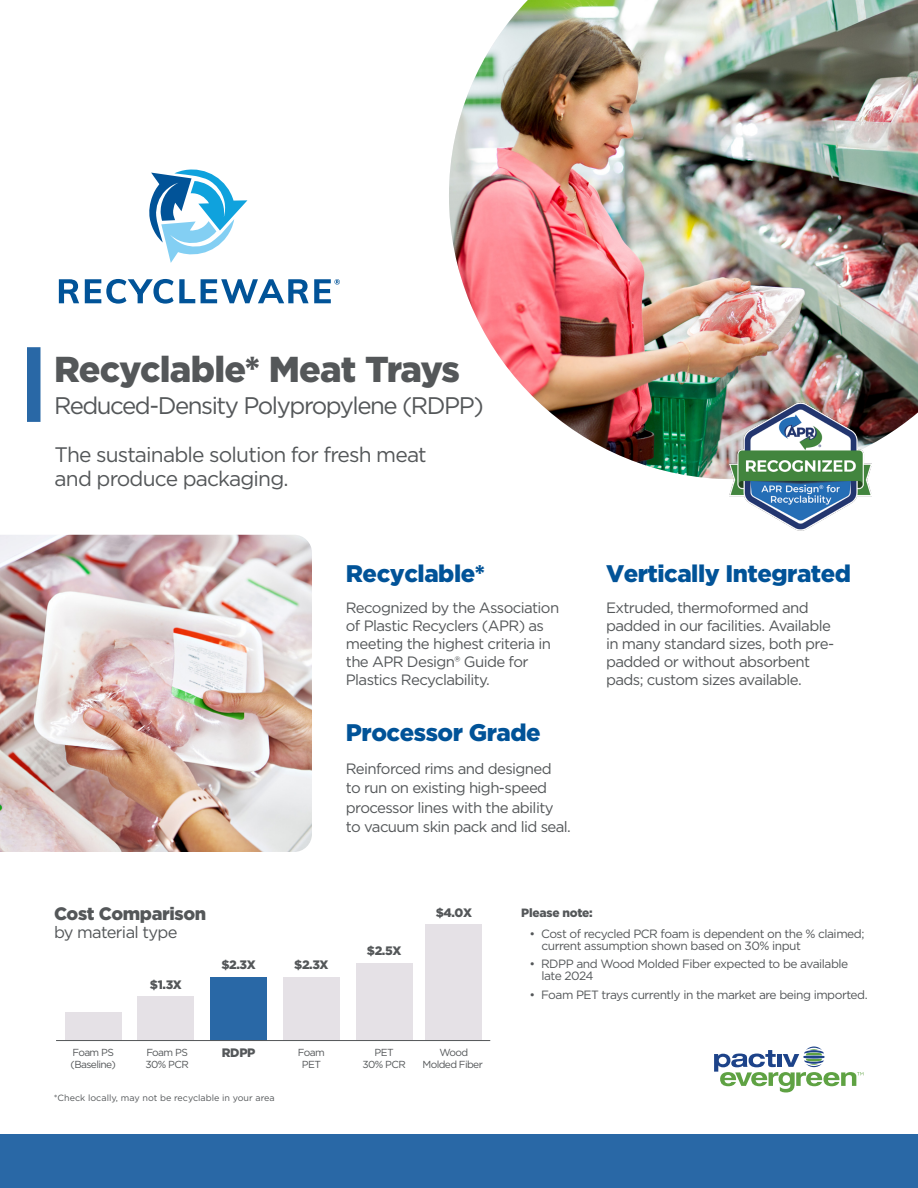
<style>
.page{position:relative;width:918px;height:1188px;background:#fff}
.page>*{position:absolute;margin:0;border:0;box-sizing:border-box;transform-origin:0 0}
.Subhead{font:900 36px "Gotham";letter-spacing:-.025em;color:#545759}
.Benefit_Subhead{font:900 24px "Gotham";letter-spacing:-.02em;color:#015398}
.Subhead-2{font:24px "Gotham";letter-spacing:-.06em;color:#545759}
._1P_Intro_Copy{font:21px/24px "Gotham";letter-spacing:-.04em;color:#545759}
.Section_Header{font:900 18px "Gotham";letter-spacing:-.02em;color:#545759}
.Section_Header-2{font:16.5px "Gotham";letter-spacing:-.04em;color:#545759}
.Benefit_Subhead-2{font:15px/18px "Gotham";letter-spacing:-.04em;color:#545759}
.Benefit_Copy{font:15px/19.5px "Gotham";letter-spacing:-.04em;color:#545759}
.t1{font:900 12.3px "Gotham";letter-spacing:-.03em;color:#545759}
._1P_Intro_Copy-2{font:12px/12px "Gotham";letter-spacing:-.04em;color:#545759}
.Section_Header-3{font:900 12px "Gotham";letter-spacing:-.02em;color:#545759}
.t2{font:10.2px/12.3px "Gotham";letter-spacing:-.06em;color:#545759;text-align:center}
.t3{font:9px "Gotham";color:#545759}
</style>
<div class="page">
<div style="left:0;top:1134px;width:918px;height:54px;background:#2968a6"></div>
<img style="left:449px;top:0;width:469px;height:479px">
<div style="left:27px;top:347px;width:13px;height:75px;background:#2968a6"></div>
<svg style="left:149px;top:170px;width:98px;height:93px"></svg>
<svg style="left:59px;top:279px;width:20px;height:24px"></svg>
<svg style="left:85px;top:279px;width:110px;height:25px"></svg>
<svg style="left:201px;top:279px;width:139px;height:24px"></svg>
<div style="left:65px;top:1012px;width:56px;height:29px;background:#e5e1e6"></div>
<div style="left:138px;top:996px;width:56px;height:45px;background:#e5e1e6"></div>
<div style="left:210px;top:977px;width:57px;height:64px;background:#2968a6"></div>
<div style="left:283px;top:977px;width:57px;height:64px;background:#e5e1e6"></div>
<div style="left:356px;top:963px;width:56px;height:78px;background:#e5e1e6"></div>
<div style="left:426px;top:925px;width:56px;height:116px;background:#e5e1e6"></div>
<hr style="left:56px;top:1040px;width:434px;height:1px;background:#545759">
<img style="left:729px;top:396px;width:142px;height:135px">
<svg style="left:714px;top:1047px;width:149px;height:45px"></svg>
<img style="left:0;top:535px;width:312px;height:317px">
<p class="Subhead" style="left:54px;top:345px;width:408px">Recyclable* Meat Trays</p>
<p class="Subhead-2" style="left:54px;top:390px;width:431px">Reduced-Density Polypropylene (RDPP)</p>
<p class="_1P_Intro_Copy" style="left:55px;top:442px;width:374px">The sustainable solution for fresh meat and produce packaging.</p>
<p class="Benefit_Subhead" style="left:346px;top:557px;width:141px">Recyclable*</p>
<p class="Benefit_Subhead-2" style="left:346px;top:599px;width:215px">Recognized by the Association of Plastic Recyclers (APR) as meeting the highest criteria in the APR Design® Guide for<br>Plastics Recyclability.</p>
<p class="Benefit_Subhead" style="left:346px;top:716px;width:196px">Processor Grade</p>
<p class="Benefit_Copy" style="left:346px;top:758px;width:227px">Reinforced rims and designed<br>to run on existing high-speed processor lines with the ability to vacuum skin pack and lid seal.</p>
<p class="Benefit_Subhead" style="left:606px;top:557px;width:247px">Vertically Integrated</p>
<p class="Benefit_Subhead-2" style="left:606px;top:599px;width:230px">Extruded, thermoformed and padded in our facilities. Available in many standard sizes, both pre&shy;padded or without absorbent pads; custom sizes available.</p>
<p class="Section_Header" style="left:54px;top:901px;width:154px">Cost Comparison</p>
<p class="Section_Header-2" style="left:54px;top:921px;width:125px">by material type</p>
<p class="t1" style="left:150px;top:976px;width:33px">$1.3X</p>
<p class="t1" style="left:221px;top:956px;width:36px">$2.3X</p>
<p class="t1" style="left:294px;top:956px;width:36px">$2.3X</p>
<p class="t1" style="left:367px;top:943px;width:36px">$2.5X</p>
<p class="t1" style="left:436px;top:904px;width:38px">$4.0X</p>
<p class="t2" style="left:71px;top:1046px;width:47px;text-align:left">Foam PS (Baseline)</p>
<p class="t2" style="left:146px;top:1046px;width:45px;text-align:left">Foam PS<br>30% PCR</p>
<p class="t1" style="left:222px;top:1044px;width:35px">RDPP</p>
<p class="t3" style="left:54px;top:1092px;width:222px">*Check locally, may not be recyclable in your area</p>
<p class="t2" style="left:298px;top:1046px;width:28px">Foam<br>PET</p>
<p class="t2" style="left:363px;top:1046px;width:45px">PET<br>30% PCR</p>
<p class="t2" style="left:422px;top:1046px;width:62px">Wood<br>Molded Fiber</p>
<p class="Section_Header-3" style="left:521px;top:904px;width:73px">Please note:</p>
<p class="_1P_Intro_Copy-2" style="left:542px;top:927px;width:324px;text-indent:-12px">• Cost of recycled PCR foam is dependent on the % claimed; current assumption shown based on 30% input</p>
<p class="_1P_Intro_Copy-2" style="left:542px;top:958px;width:308px;text-indent:-12px">• RDPP and Wood Molded Fiber expected to be available late 2024</p>
<p class="_1P_Intro_Copy-2" style="left:530px;top:989px;width:340px">• Foam PET trays currently in the market are being imported.</p>
</div>
